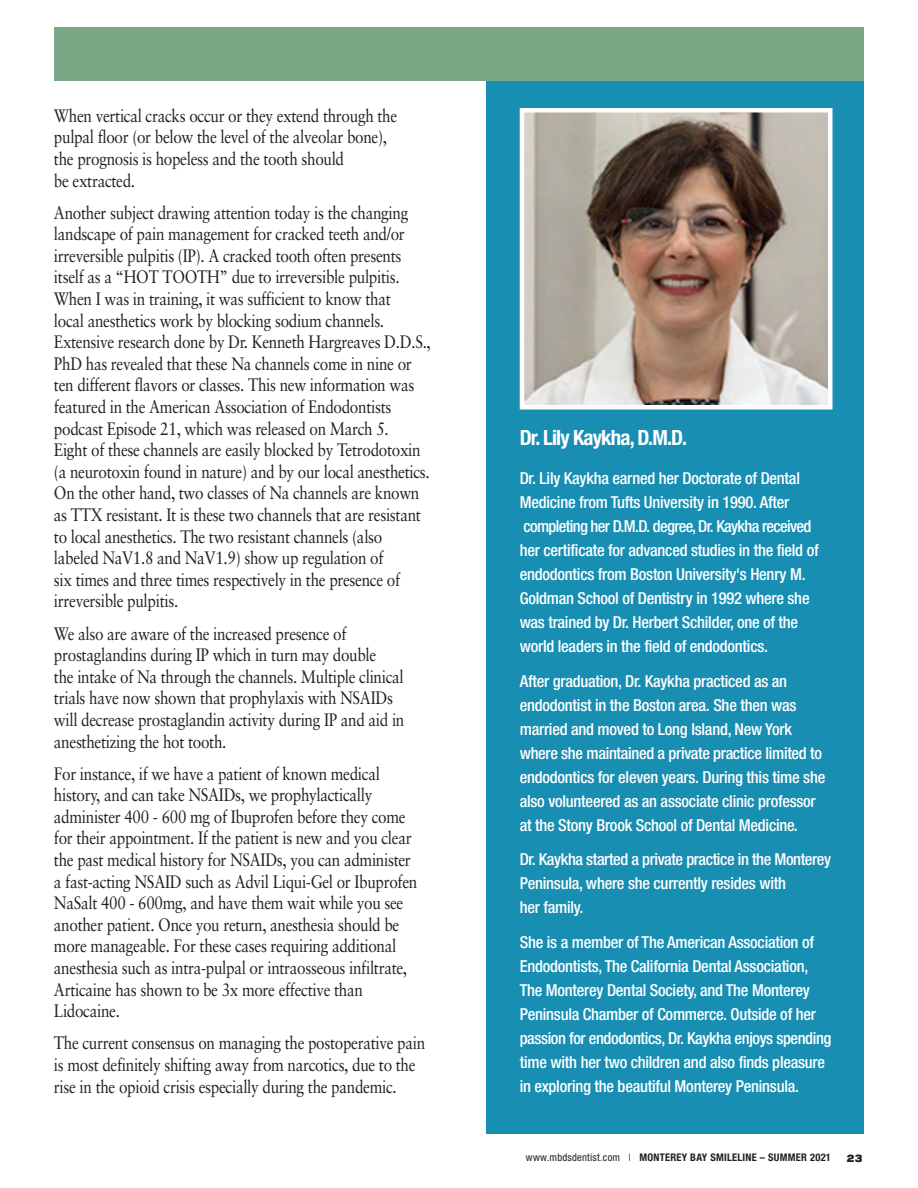
<style>
.page{position:relative;width:918px;height:1188px;background:#fff}
.page>*{position:absolute;margin:0;border:0;box-sizing:border-box;transform-origin:0 0}
.t1{font:700 condensed 21px "Helvetica Neue";letter-spacing:-.04em;color:#fff}
.t2{font:18px/21.6px "Sabon";letter-spacing:-.02em;color:#231f20;scale:.85 1}
.t3{font:500 condensed 16.5px/24px "Helvetica Neue";letter-spacing:-.015em;color:#fff}
.t4{font:700 condensed 10.5px "Helvetica Neue";letter-spacing:.025em;color:#231f20}
.t5{font:900 expanded 10.5px "Helvetica Neue";color:#231f20;scale:.75 1}
.s1{font-weight:400}
.s2{font-weight:300}
</style>
<div class="page">
<div style="left:54px;top:27px;width:810px;height:54px;background:#7aa785"></div>
<div style="left:486px;top:81px;width:378px;height:1053px;background:#198eb3"></div>
<img style="left:525px;top:113px;width:302px;height:292px">
<div style="left:520px;top:108px;width:312px;height:302px;border:4px solid #fff"></div>
<p class="t2" style="left:54px;top:106px;width:405px">When vertical cracks occur or they extend through the pulpal floor (or below the level of the alveolar bone), the prognosis is hopeless and the tooth should<br>be extracted.</p>
<p class="t2" style="left:54px;top:203px;width:445px">Another subject drawing attention today is the changing landscape of pain management for cracked teeth and/or irreversible pulpitis (IP). A cracked tooth often presents itself as a “HOT TOOTH” due to irreversible pulpitis.<br>When I was in training, it was sufficient to know that<br>local anesthetics work by blocking sodium channels.<br>Extensive research done by Dr. Kenneth Hargreaves D.D.S., PhD has revealed that these Na channels come in nine or ten different flavors or classes. This new information was featured in the American Association of Endodontists podcast Episode 21, which was released on March 5.<br>Eight of these channels are easily blocked by Tetrodotoxin (a neurotoxin found in nature) and by our local anesthetics.<br>On the other hand, two classes of Na channels are known as TTX resistant. It is these two channels that are resistant to local anesthetics. The two resistant channels (also labeled NaV1.8 and NaV1.9) show up regulation of<br>six times and three times respectively in the presence of irreversible pulpitis.</p>
<p class="t2" style="left:54px;top:624px;width:414px">We also are aware of the increased presence of prostaglandins during IP which in turn may double<br>the intake of Na through the channels. Multiple clinical trials have now shown that prophylaxis with NSAIDs will decrease prostaglandin activity during IP and aid in anesthetizing the hot tooth.</p>
<p class="t2" style="left:54px;top:764px;width:429px">For instance, if we have a patient of known medical history, and can take NSAIDs, we prophylactically administer 400 - 600 mg of Ibuprofen before they come for their appointment. If the patient is new and you clear the past medical history for NSAIDs, you can administer a fast-acting NSAID such as Advil Liqui-Gel or Ibuprofen NaSalt 400 - 600mg, and have them wait while you see another patient. Once you return, anesthesia should be more manageable. For these cases requiring additional anesthesia such as intra-pulpal or intraosseous infiltrate, Articaine has shown to be 3x more effective than Lidocaine.</p>
<p class="t2" style="left:54px;top:1034px;width:438px">The current consensus on managing the postoperative pain is most definitely shifting away from narcotics, due to the rise in the opioid crisis especially during the pandemic.</p>
<p class="t1" style="left:520px;top:430px;width:169px">Dr. Lily Kaykha, D.M.D.</p>
<p class="t3" style="left:520px;top:468px;width:300px">Dr. Lily Kaykha earned her Doctorate of Dental Medicine from Tufts University in 1990. After completing her D.M.D. degree, Dr. Kaykha received her certificate for advanced studies in the field of endodontics from Boston University's Henry M.<br>Goldman School of Dentistry in 1992 where she was trained by Dr. Herbert Schilder, one of the world leaders in the field of endodontics.</p>
<p class="t3" style="left:520px;top:670px;width:307px">After graduation, Dr. Kaykha practiced as an endodontist in the Boston area. She then was married and moved to Long Island, New York where she maintained a private practice limited to endodontics for eleven years. During this time she also volunteered as an associate clinic professor at the Stony Brook School of Dental Medicine.</p>
<p class="t3" style="left:520px;top:849px;width:313px">Dr. Kaykha started a private practice in the Monterey<br>Peninsula, where she currently resides with<br>her family.</p>
<p class="t3" style="left:520px;top:931px;width:313px">She is a member of The American Association of Endodontists, The California Dental Association, The Monterey Dental Society, and The Monterey Peninsula Chamber of Commerce. Outside of her passion for endodontics, Dr. Kaykha enjoys spending time with her two children and also finds pleasure in exploring the beautiful Monterey Peninsula.</p>
<p class="t4" style="left:526px;top:1154px;width:307px"><span class="s1">www.mbdsdentist.com</span> <span class="s2">I</span> MONTEREY BAY SMILELINE – SUMMER 2021</p>
<p class="t5" style="left:847px;top:1154px;width:22px">23</p>
</div>
